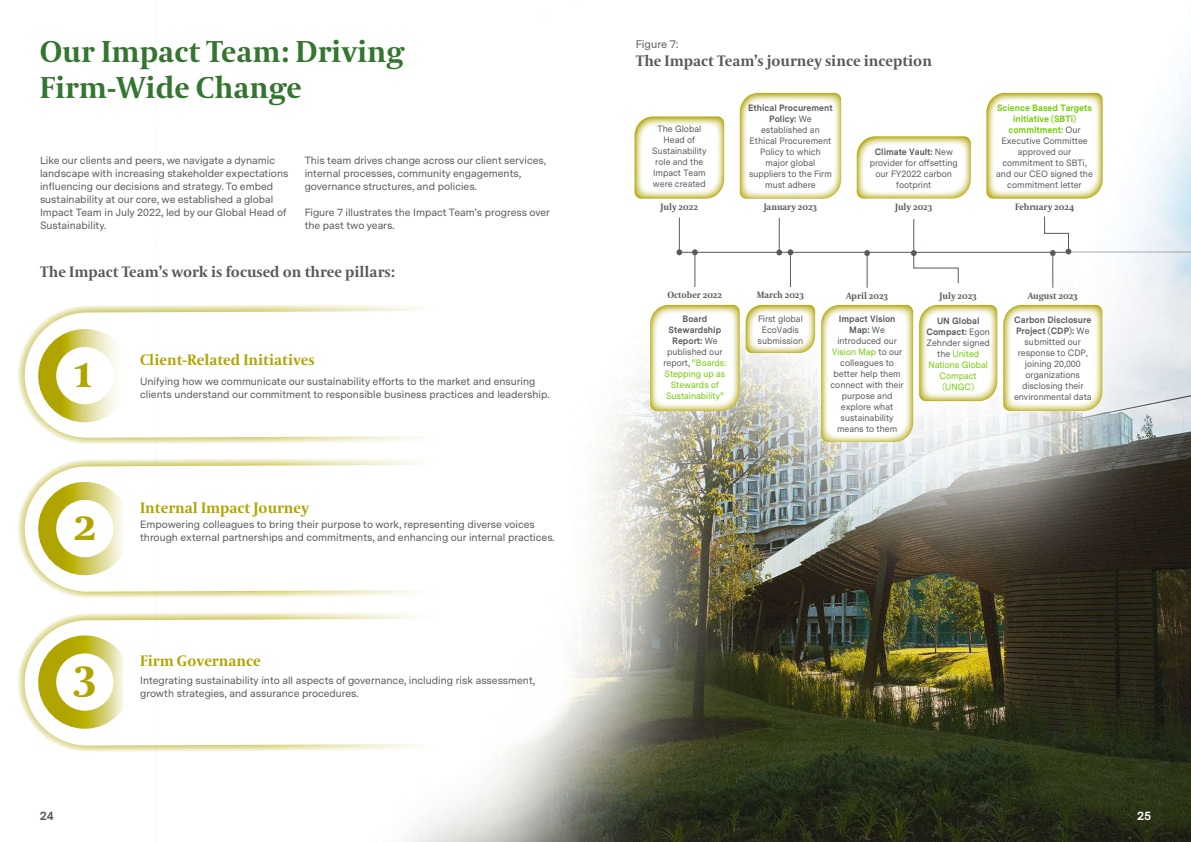
<style>
.page{position:relative;width:1191px;height:842px;background:#fff}
.page>*{position:absolute;margin:0;border:0;box-sizing:border-box;transform-origin:0 0}
.t1{font:700 45px "Coranto 2";color:#b0a500}
.t2{font:700 30px/36px "Coranto 2";color:#34752f}
.t3{font:700 15px "Coranto 2";color:#59595b}
.t4{font:700 15px "Coranto 2";color:#b0a500}
.t5{font:700 12px "Messina Sans";color:#58585a}
.t6{font:700 12px "Messina Sans";color:#fff}
.t7{font:11px "Messina Sans";color:#59595b}
.t8{font:10.5px/13px "Messina Sans";color:#59595b}
.t9{font:9.2px/11px "Messina Sans";color:#58595b;text-align:center;scale:.96 1}
.t10{font:9.2px/11px "Messina Sans";color:#6ecd00;text-align:center;scale:.96 1}
.t11{font:700 9.2px "Coranto 2";color:#59595b;scale:.96 1}
.s1{font-weight:700}
.s2{font-weight:700;color:#6ecd00}
.s3{font-weight:700;color:#58595b}
.s4{color:#58595b}
.s5{font-weight:700;color:#097623}
.s6{color:#6ecd00}
</style>
<div class="page">
<img style="left:408px;top:71px;width:783px;height:771px">
<hr style="left:679px;top:252px;width:389px;height:1px;background:#59595b">
<svg style="left:676px;top:249px;width:6px;height:6px"></svg>
<hr style="left:679px;top:218px;width:1px;height:33px;background:#59595b">
<svg style="left:634px;top:116px;width:90px;height:83px"></svg>
<svg style="left:692px;top:249px;width:6px;height:6px"></svg>
<hr style="left:694px;top:254px;width:1px;height:33px;background:#59595b">
<svg style="left:650px;top:305px;width:89px;height:106px"></svg>
<hr style="left:790px;top:254px;width:1px;height:33px;background:#59595b">
<svg style="left:745px;top:305px;width:70px;height:48px"></svg>
<svg style="left:776px;top:249px;width:17px;height:6px"></svg>
<hr style="left:779px;top:218px;width:1px;height:33px;background:#59595b">
<svg style="left:740px;top:93px;width:101px;height:106px"></svg>
<svg style="left:864px;top:250px;width:6px;height:6px"></svg>
<hr style="left:867px;top:254px;width:1px;height:34px;background:#59595b">
<svg style="left:821px;top:305px;width:92px;height:137px"></svg>
<svg style="left:911px;top:250px;width:47px;height:34px"></svg>
<hr style="left:913px;top:219px;width:1px;height:33px;background:#59595b">
<svg style="left:856px;top:136px;width:114px;height:62px"></svg>
<svg style="left:919px;top:305px;width:78px;height:96px"></svg>
<svg style="left:986px;top:93px;width:116px;height:106px"></svg>
<svg style="left:1044px;top:216px;width:27px;height:40px"></svg>
<hr style="left:1052px;top:254px;width:1px;height:34px;background:#59595b">
<svg style="left:1003px;top:305px;width:99px;height:106px"></svg>
<svg style="left:18px;top:302px;width:563px;height:144px"></svg>
<svg style="left:18px;top:456px;width:563px;height:144px"></svg>
<svg style="left:18px;top:610px;width:563px;height:144px"></svg>
<div style="left:38px;top:329px;width:93px;height:93px;border:18px solid #fff;border-radius:50%"></div>
<div style="left:38px;top:482px;width:93px;height:93px;border:18px solid #fff;border-radius:50%"></div>
<div style="left:38px;top:635px;width:93px;height:94px;border:18px solid #fff;border-radius:50%"></div>
<hr style="left:1066px;top:252px;width:124px;height:1px;background:#58585a">
<h2 class="t2" style="left:40px;top:35px;width:366px">Our Impact Team: Driving<br>Firm-Wide Change</h2>
<p class="t8" style="left:40px;top:154px;width:250px">Like our clients and peers, we navigate a dynamic landscape with increasing stakeholder expectations influencing our decisions and strategy. To embed sustainability at our core, we established a global Impact Team in July 2022, led by our Global Head of Sustainability.</p>
<p class="t8" style="left:305px;top:154px;width:243px">This team drives change across our client services, internal processes, community engagements, governance structures, and policies.</p>
<p class="t8" style="left:305px;top:206px;width:247px">Figure 7 illustrates the Impact Team’s progress over the past two years.</p>
<h3 class="t3" style="left:40px;top:262px;width:356px">The Impact Team’s work is focused on three pillars:</h3>
<h1 class="t1" style="left:74px;top:344px;width:21px">1</h1>
<h1 class="t1" style="left:74px;top:497px;width:26px">2</h1>
<h1 class="t1" style="left:74px;top:647px;width:25px">3</h1>
<h3 class="t4" style="left:140px;top:350px;width:176px">Client-Related Initiatives</h3>
<p class="t8" style="left:140px;top:375px;width:411px">Unifying how we communicate our sustainability efforts to the market and ensuring clients understand our commitment to responsible business practices and leadership.</p>
<h3 class="t4" style="left:140px;top:499px;width:170px">Internal Impact Journey</h3>
<p class="t8" style="left:140px;top:518px;width:416px">Empowering colleagues to bring their purpose to work, representing diverse voices through external partnerships and commitments, and enhancing our internal practices.</p>
<h3 class="t4" style="left:140px;top:652px;width:122px">Firm Governance</h3>
<p class="t8" style="left:140px;top:674px;width:396px">Integrating sustainability into all aspects of governance, including risk assessment, growth strategies, and assurance procedures.</p>
<p class="t7" style="left:636px;top:38px;width:44px">Figure 7:</p>
<h3 class="t3" style="left:636px;top:52px;width:298px">The Impact Team’s journey since inception</h3>
<p class="t9" style="left:652px;top:124px;width:58px">The Global<br>Head of<br>Sustainability role and the<br>Impact Team were created</p>
<p class="t11" style="left:660px;top:201px;width:41px">July 2022</p>
<p class="t9" style="left:748px;top:102px;width:90px"><span class="s1">Ethical Procurement<br>Policy:</span> We established an<br>Ethical Procurement<br>Policy to which major global suppliers to the Firm must adhere</p>
<p class="t11" style="left:763px;top:201px;width:57px">January 2023</p>
<p class="t9" style="left:869px;top:146px;width:93px"><span class="s1">Climate Vault:</span> New provider for offsetting our FY2022 carbon footprint</p>
<p class="t11" style="left:895px;top:201px;width:40px">July 2023</p>
<p class="t9" style="left:996px;top:102px;width:102px"><span class="s2">Science Based Targets initiative (SBTi) commitment:</span> Our<br>Executive Committee approved our commitment to SBTi, and our CEO signed the commitment letter</p>
<p class="t11" style="left:1015px;top:201px;width:63px">February 2024</p>
<p class="t11" style="left:667px;top:289px;width:59px">October 2022</p>
<p class="t10" style="left:663px;top:314px;width:67px"><span class="s3">Board<br>Stewardship<br>Report:</span> <span class="s4">We published our report,</span> “Boards:<br>Stepping up as<br>Stewards of<br>Sustainability”</p>
<p class="t11" style="left:756px;top:289px;width:51px">March 2023</p>
<p class="t9" style="left:757px;top:314px;width:49px">First global<br>EcoVadis submission</p>
<p class="t11" style="left:846px;top:290px;width:45px">April 2023</p>
<p class="t9" style="left:830px;top:314px;width:78px"><span class="s1">Impact Vision<br>Map</span><span class="s5">:</span> We introduced our<br><span class="s6">Vision Map</span> to our colleagues to better help them connect with their purpose and explore what sustainability means to them</p>
<p class="t11" style="left:939px;top:290px;width:40px">July 2023</p>
<p class="t10" style="left:926px;top:316px;width:67px"><span class="s3">UN Global<br>Compact:</span> <span class="s4">Egon<br>Zehnder signed the</span> United<br>Nations Global<br>Compact (UNGC)</p>
<p class="t11" style="left:1027px;top:290px;width:54px">August 2023</p>
<p class="t9" style="left:1014px;top:314px;width:82px"><span class="s1">Carbon Disclosure<br>Project (CDP):</span> We submitted our response to CDP, joining 20,000 organizations disclosing their environmental data</p>
<p class="t5" style="left:40px;top:809px;width:16px">24</p>
<p class="t6" style="left:1137px;top:809px;width:16px">25</p>
</div>
